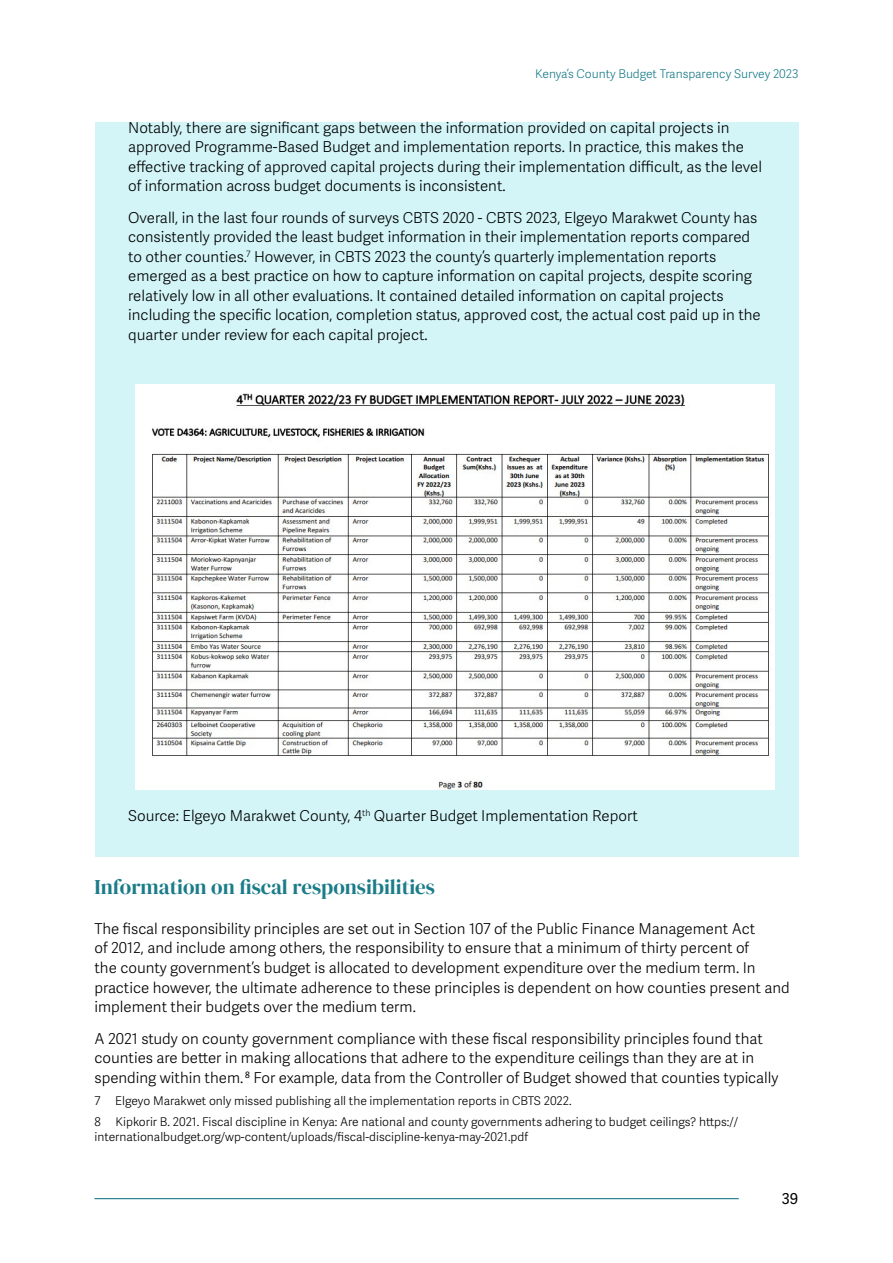
<style>
.page{position:relative;width:893px;height:1263px;background:#fff}
.page>*{position:absolute;margin:0;border:0;box-sizing:border-box;transform-origin:0 0}
.t1{font:21px "DM Serif Display";color:#1b7c89}
.t2{font:300 15px/19.5px "Adelle Sans";color:#000}
.t3{font:15px "Adelle Sans";color:#000}
.t4{font:300 12px/21.8px "Adelle Sans";color:#000}
.t5{font:300 12px "Adelle Sans";color:#1b7c89}
</style>
<div class="page">
<hr style="left:94px;top:1198px;width:645px;height:1px;background:#1b7c89">
<div style="left:94px;top:122px;width:704px;height:734px;background:#d3f5f8"></div>
<img style="left:135px;top:385px;width:640px;height:405px">
<p class="t5" style="left:535px;top:67px;width:265px">Kenya’s County Budget Transparency Survey 2023</p>
<p class="t2" style="left:128px;top:118px;width:635px">Notably, there are significant gaps between the information provided on capital projects in approved Programme-Based Budget and implementation reports. In practice, this makes the effective tracking of approved capital projects during their implementation difficult, as the level of information across budget documents is inconsistent.</p>
<p class="t2" style="left:128px;top:208px;width:634px">Overall, in the last four rounds of surveys CBTS 2020 - CBTS 2023, Elgeyo Marakwet County has consistently provided the least budget information in their implementation reports compared to other counties.<sup>7</sup> However, in CBTS 2023 the county’s quarterly implementation reports emerged as a best practice on how to capture information on capital projects, despite scoring relatively low in all other evaluations. It contained detailed information on capital projects including the specific location, completion status, approved cost, the actual cost paid up in the quarter under review for each capital project.</p>
<p class="t2" style="left:128px;top:807px;width:511px">Source: Elgeyo Marakwet County, 4<sup>th</sup> Quarter Budget Implementation Report</p>
<h1 class="t1" style="left:94px;top:875px;width:342px">Information on fiscal responsibilities</h1>
<p class="t2" style="left:94px;top:919px;width:697px">The fiscal responsibility principles are set out in Section 107 of the Public Finance Management Act<br>of 2012, and include among others, the responsibility to ensure that a minimum of thirty percent of<br>the county government’s budget is allocated to development expenditure over the medium term. In practice however, the ultimate adherence to these principles is dependent on how counties present and implement their budgets over the medium term.</p>
<p class="t2" style="left:94px;top:1029px;width:685px">A 2021 study on county government compliance with these fiscal responsibility principles found that counties are better in making allocations that adhere to the expenditure ceilings than they are at in spending within them. <sup>8</sup> For example, data from the Controller of Budget showed that counties typically</p>
<p class="t4" style="left:94px;top:1090px;width:645px">7 Elgeyo Marakwet only missed publishing all the implementation reports in CBTS 2022.<br>8 Kipkorir B. 2021. Fiscal discipline in Kenya: Are national and county governments adhering to budget ceilings? https://</p>
<p class="t4" style="left:94px;top:1127px;width:435px">internationalbudget.org/wp-content/uploads/fiscal-discipline-kenya-may-2021.pdf</p>
<p class="t3" style="left:782px;top:1190px;width:18px">39</p>
</div>
